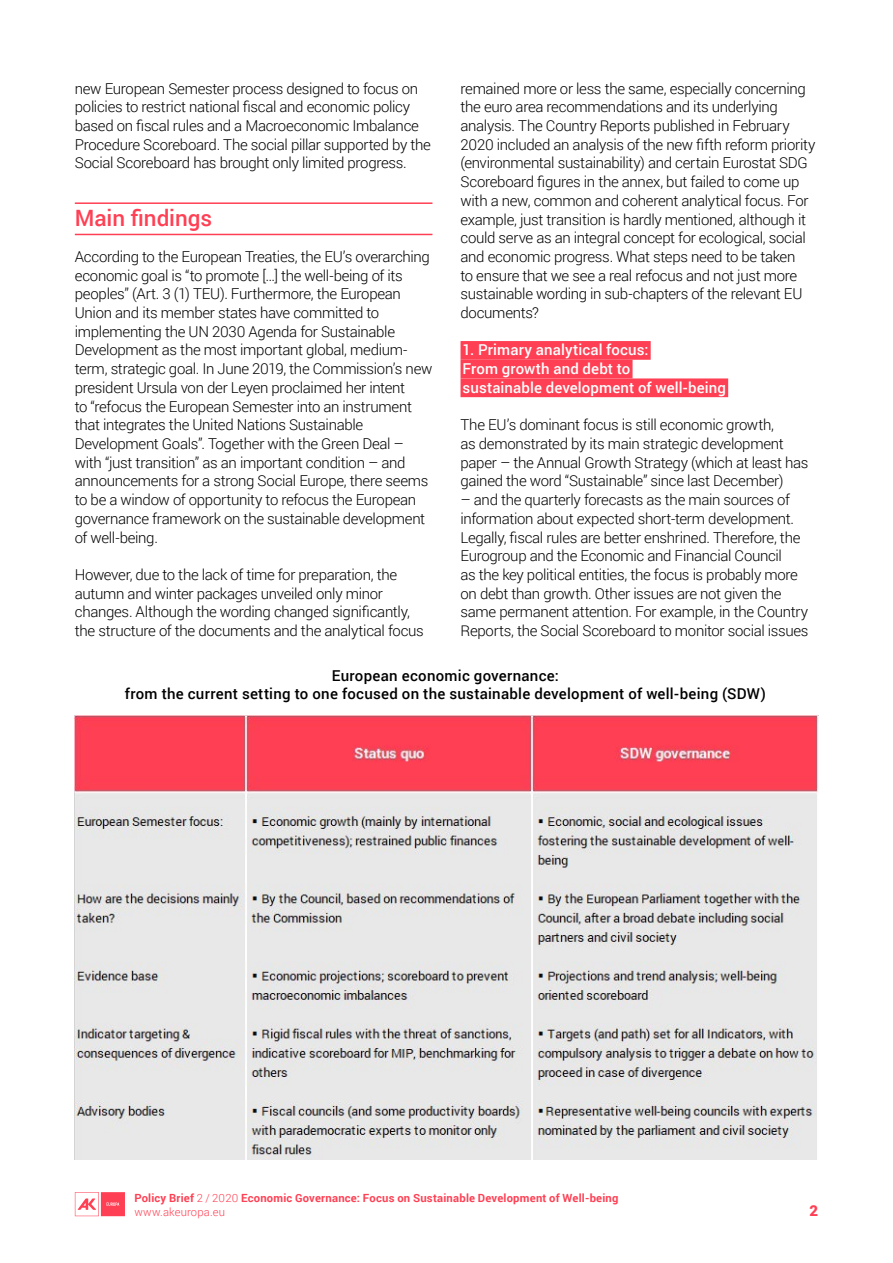
<style>
.page{position:relative;width:893px;height:1263px;background:#fff}
.page>*{position:absolute;margin:0;border:0;box-sizing:border-box;transform-origin:0 0}
.t1{font:500 22.5px "Roboto";letter-spacing:-.005em;color:#ff4054}
.t2{font:300 15px/18.8px "Roboto";letter-spacing:-.02em;color:#000}
.t3{font:500 15px/18px "Roboto";letter-spacing:.02em;color:#000;text-align:center}
.t4{font:500 15px/18.8px "Roboto";letter-spacing:.01em;color:#fff}
.t5{font:900 15px "Roboto";color:#ff4054}
.t6{font:700 11.25px/14.1px "Roboto";letter-spacing:.02em;color:#ff4054}
.s1{font-weight:300}
</style>
<div class="page">
<svg style="left:75px;top:1192px;width:50px;height:24px"></svg>
<hr style="left:75px;top:202px;width:357px;height:2px;background:#ff4054">
<hr style="left:75px;top:234px;width:357px;height:1px;background:#ff4054">
<div style="left:460px;top:341px;width:191px;height:19px;background:#ff4054"></div>
<div style="left:460px;top:360px;width:173px;height:18px;background:#ff4054"></div>
<div style="left:460px;top:378px;width:268px;height:19px;background:#ff4054"></div>
<img style="left:75px;top:715px;width:743px;height:444px">
<p class="t2" style="left:75px;top:78px;width:358px">new European Semester process designed to focus on policies to restrict national fiscal and economic policy based on fiscal rules and a Macroeconomic Imbalance Procedure Scoreboard. The social pillar supported by the Social Scoreboard has brought only limited progress.</p>
<h1 class="t1" style="left:75px;top:202px;width:139px">Main findings</h1>
<p class="t2" style="left:75px;top:247px;width:359px">According to the European Treaties, the EU’s overarching economic goal is “to promote […] the well-being of its peoples” (Art. 3 (1) TEU). Furthermore, the European Union and its member states have committed to implementing the UN 2030 Agenda for Sustainable Development as the most important global, medium&shy;term, strategic goal. In June 2019, the Commission’s new president Ursula von der Leyen proclaimed her intent<br>to “refocus the European Semester into an instrument that integrates the United Nations Sustainable Development Goals”. Together with the Green Deal – with “just transition” as an important condition – and announcements for a strong Social Europe, there seems to be a window of opportunity to refocus the European governance framework on the sustainable development of well-being.</p>
<p class="t2" style="left:75px;top:565px;width:350px">However, due to the lack of time for preparation, the autumn and winter packages unveiled only minor changes. Although the wording changed significantly, the structure of the documents and the analytical focus</p>
<p class="t2" style="left:460px;top:78px;width:356px">remained more or less the same, especially concerning the euro area recommendations and its underlying analysis. The Country Reports published in February 2020 included an analysis of the new fifth reform priority (environmental sustainability) and certain Eurostat SDG Scoreboard figures in the annex, but failed to come up with a new, common and coherent analytical focus. For example, just transition is hardly mentioned, although it could serve as an integral concept for ecological, social and economic progress. What steps need to be taken<br>to ensure that we see a real refocus and not just more sustainable wording in sub-chapters of the relevant EU documents?</p>
<p class="t4" style="left:463px;top:340px;width:265px">1. Primary analytical focus:<br>From growth and debt to<br>sustainable development of well-being</p>
<p class="t2" style="left:460px;top:415px;width:350px">The EU’s dominant focus is still economic growth,<br>as demonstrated by its main strategic development paper – the Annual Growth Strategy (which at least has gained the word “Sustainable” since last December)</p>
<p class="t2" style="left:460px;top:490px;width:350px">– and the quarterly forecasts as the main sources of information about expected short-term development.<br>Legally, fiscal rules are better enshrined. Therefore, the Eurogroup and the Economic and Financial Council<br>as the key political entities, the focus is probably more on debt than growth. Other issues are not given the same permanent attention. For example, in the Country Reports, the Social Scoreboard to monitor social issues</p>
<p class="t3" style="left:125px;top:666px;width:642px">European economic governance:<br>from the current setting to one focused on the sustainable development of well-being (SDW)</p>
<p class="t6" style="left:134px;top:1191px;width:486px">Policy Brief <span class="s1">2 / 2020</span> Economic Governance: Focus on Sustainable Development of Well-being <span class="s1">www.akeuropa.eu</span></p>
<p class="t5" style="left:809px;top:1200px;width:10px">2</p>
</div>
